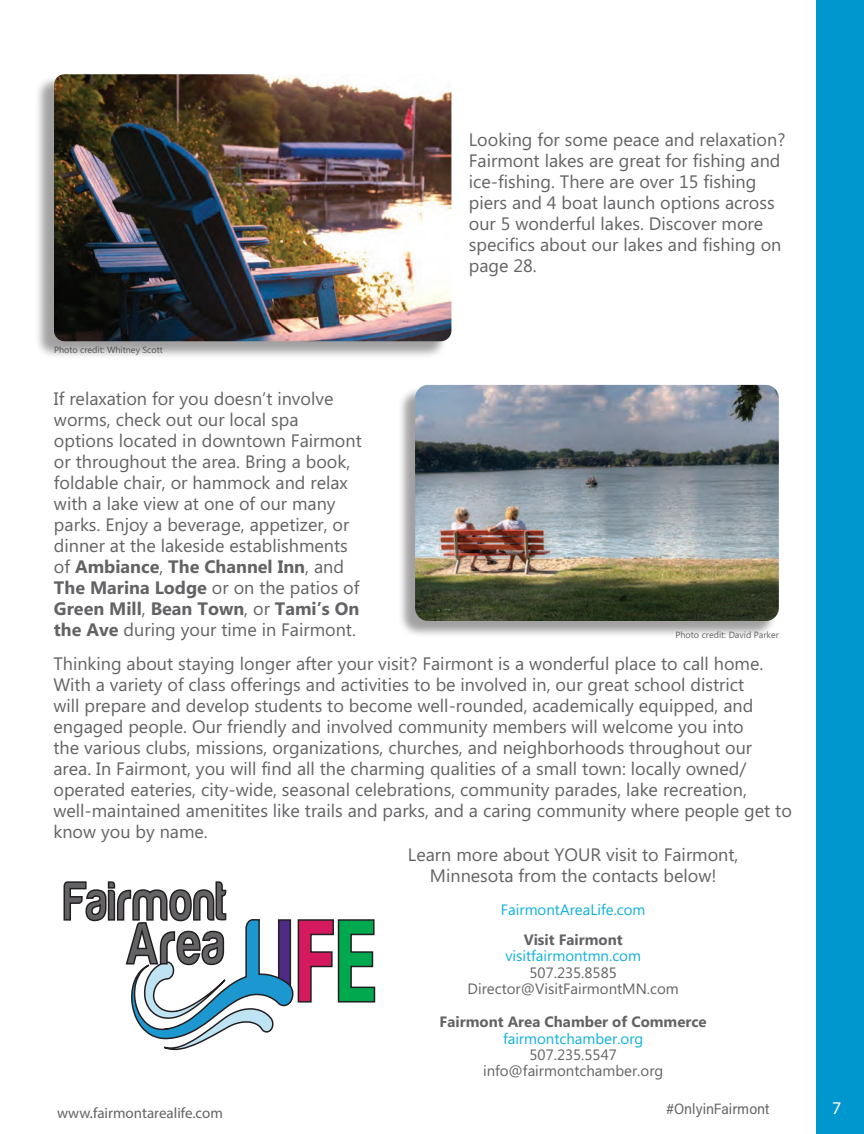
<style>
.page{position:relative;width:864px;height:1134px;background:#fff}
.page>*{position:absolute;margin:0;border:0;box-sizing:border-box;transform-origin:0 0}
.t1{font:18px/21px "Microsoft Phags Pa";color:#636366}
.t2{font:18px "Myriad Pro";color:#fff}
.t3{font:15px/16.5px "Microsoft Phags Pa";color:#636366;text-align:center}
.t4{font:15px "Microsoft Phags Pa";color:#10b1db}
.t5{font:700 15px "Microsoft Phags Pa";color:#636366}
.t6{font:15px "Myriad Pro";color:#636366}
.t7{font:15px "Acumin Pro Semi Cond";color:#636366}
.t8{font:9px "Microsoft Phags Pa";color:#636366}
.s1{font-weight:700}
.s2{color:#636366}
</style>
<div class="page">
<svg style="left:63px;top:881px;width:313px;height:170px"></svg>
<div style="left:817px;top:0;width:47px;height:1134px;background:#0097ce"></div>
<div style="left:398px;top:387px;width:379px;height:251px;background:#231f20;opacity:.42"></div>
<img style="left:415px;top:385px;width:364px;height:236px">
<div style="left:34px;top:76px;width:414px;height:283px;background:#231f20;opacity:.42"></div>
<img style="left:54px;top:74px;width:397px;height:267px">
<p class="t8" style="left:54px;top:343px;width:110px">Photo credit: Whitney Scott</p>
<p class="t1" style="left:54px;top:387px;width:309px">If relaxation for you doesn’t involve worms, check out our local spa options located in downtown Fairmont or throughout the area. Bring a book, foldable chair, or hammock and relax with a lake view at one of our many parks. Enjoy a beverage, appetizer, or dinner at the lakeside establishments of <span class="s1">Ambiance</span>, <span class="s1">The Channel Inn</span>, and <span class="s1">The Marina Lodge</span> or on the patios of <span class="s1">Green Mill</span>, <span class="s1">Bean Town</span>, or <span class="s1">Tami’s On the Ave</span> during your time in Fairmont.</p>
<p class="t1" style="left:469px;top:128px;width:318px">Looking for some peace and relaxation?<br>Fairmont lakes are great for fishing and ice-fishing. There are over 15 fishing piers and 4 boat launch options across our 5 wonderful lakes. Discover more specifics about our lakes and fishing on page 28.</p>
<p class="t8" style="left:676px;top:629px;width:105px">Photo credit: David Parker</p>
<p class="t1" style="left:53px;top:653px;width:740px">Thinking about staying longer after your visit? Fairmont is a wonderful place to call home.<br>With a variety of class offerings and activities to be involved in, our great school district<br>will prepare and develop students to become well-rounded, academically equipped, and engaged people. Our friendly and involved community members will welcome you into<br>the various clubs, missions, organizations, churches, and neighborhoods throughout our area. In Fairmont, you will find all the charming qualities of a small town: locally owned/ operated eateries, city-wide, seasonal celebrations, community parades, lake recreation, well-maintained amenitites like trails and parks, and a caring community where people get to know you by name.</p>
<p class="t1" style="left:408px;top:843px;width:332px;text-align:center">Learn more about YOUR visit to Fairmont,<br>Minnesota from the contacts below!</p>
<p class="t6" style="left:57px;top:1104px;width:167px">www.fairmontarealife.com</p>
<p class="t4" style="left:501px;top:899px;width:146px">FairmontAreaLife.com</p>
<p class="t5" style="left:524px;top:929px;width:101px">Visit Fairmont</p>
<p class="t4" style="left:505px;top:945px;width:137px">visitfairmontmn.com</p>
<p class="t3" style="left:468px;top:963px;width:213px">507.235.8585<br>Director@VisitFairmontMN.com</p>
<p class="t5" style="left:440px;top:1011px;width:269px">Fairmont Area Chamber of Commerce</p>
<p class="t4" style="left:503px;top:1028px;width:142px">fairmontchamber.org</p>
<p class="t3" style="left:483px;top:1046px;width:182px;line-height:15.8px">507.235.5547 info@fairmontchamber.org</p>
<p class="t7" style="left:666px;top:1098px;width:105px">#OnlyinFairmont</p>
<p class="t2" style="left:832px;top:1097px;width:17px">7<span class="s2">7</span></p>
</div>
